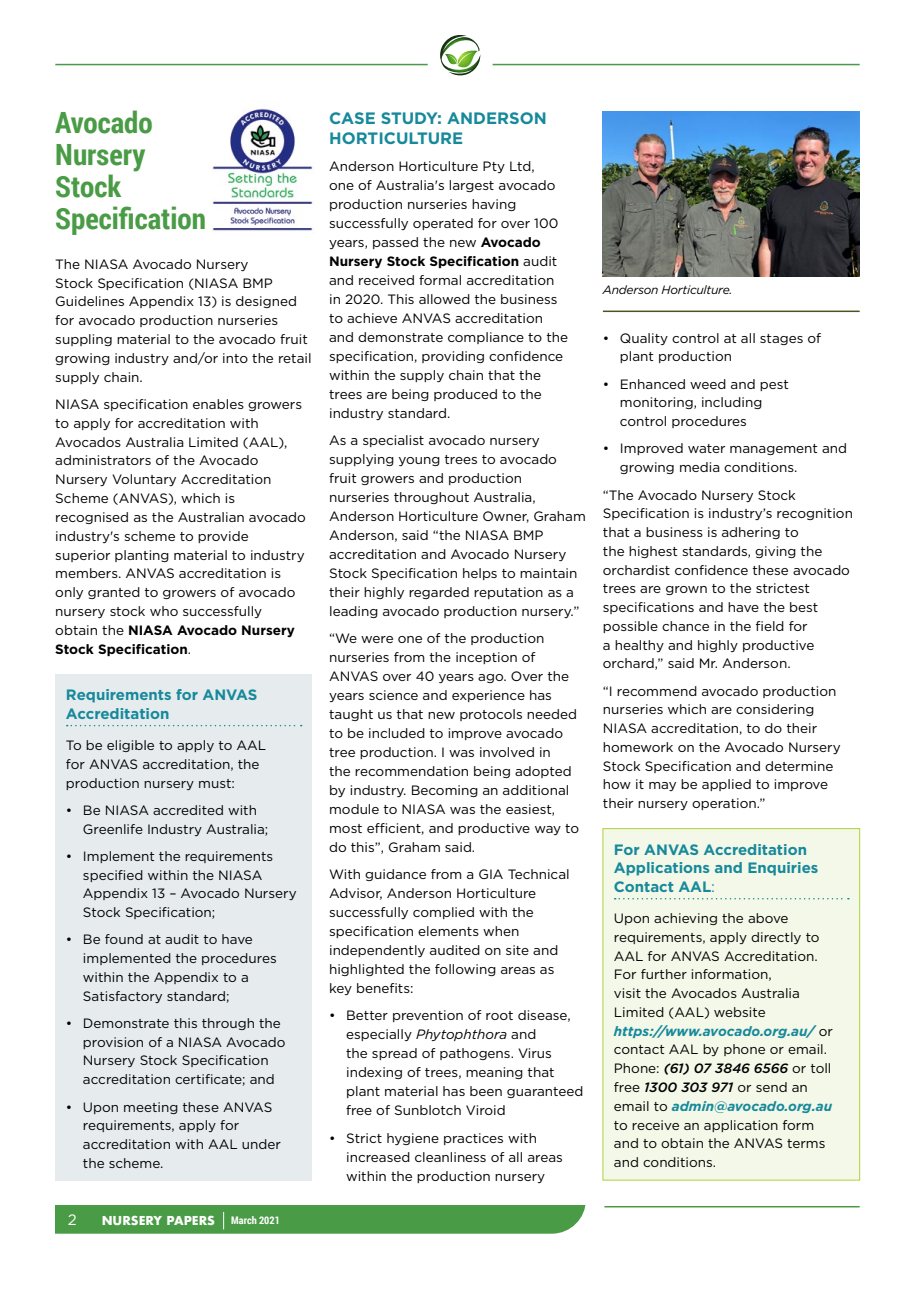
<style>
.page{position:relative;width:915px;height:1289px;background:#fff}
.page>*{position:absolute;margin:0;border:0;box-sizing:border-box;transform-origin:0 0}
.t1{font:700 29.25px/32px "Roboto Condensed";color:#4a9b45}
.t2{font:700 16.5px/19.6px "Gotham";color:#16899b}
.t3{font:700 15px/18.3px "Gotham";color:#16899b}
.t4{font:15px "Gotham";color:#fff}
.t5{font:13.5px/18.8px "Gotham";color:#000}
.t6{font:italic 12px "Gotham";letter-spacing:-.02em;color:#000}
.t7{font:700 12px "Futura";color:#fff}
.t8{font:700 10.5px "Roboto Condensed";color:#fff}
.s1{font-weight:700}
.s2{font-style:italic}
.s3{font-weight:400}
.s4{font-weight:700;font-style:italic;color:#16899b}
.s5{font-weight:500;font-style:italic}
</style>
<div class="page">
<hr style="left:492px;top:64px;width:367px;height:1px;background:#4a9b45">
<hr style="left:55px;top:64px;width:372px;height:1px;background:#4a9b45">
<svg style="left:440px;top:35px;width:40px;height:40px"></svg>
<div style="left:55px;top:674px;width:257px;height:506px;background:#e6ecee"></div>
<svg style="left:67px;top:725px;width:234px;height:1px"></svg>
<div style="left:602px;top:828px;width:257px;height:352px;background:#f4f8e9"></div>
<svg style="left:614px;top:898px;width:234px;height:1px"></svg>
<hr style="left:604px;top:1205px;width:255px;height:2px;background:#4a9b45">
<div style="left:55px;top:1205px;width:530px;height:28px;background:#4a9b45"></div>
<img style="left:602px;top:112px;width:257px;height:164px">
<img style="left:212px;top:108px;width:101px;height:123px">
<hr style="left:602px;top:310px;width:257px;height:2px;background:#4c5424">
<h1 class="t1" style="left:55px;top:105px;width:152px">Avocado<br>Nursery<br>Stock<br>Specification</h1>
<p class="t5" style="left:55px;top:254px;width:258px">The NIASA Avocado Nursery<br>Stock Specification (NIASA BMP<br>Guidelines Appendix 13) is designed for avocado production nurseries suppling material to the avocado fruit growing industry and/or into the retail supply chain.</p>
<p class="t5" style="left:55px;top:394px;width:252px">NIASA specification enables growers to apply for accreditation with<br>Avocados Australia Limited (AAL), administrators of the Avocado<br>Nursery Voluntary Accreditation<br>Scheme (ANVAS), which is recognised as the Australian avocado industry's scheme to provide superior planting material to industry members. ANVAS accreditation is only granted to growers of avocado nursery stock who successfully obtain the <span class="s1">NIASA Avocado Nursery<br>Stock Specification</span>.</p>
<p class="t3" style="left:66px;top:684px;width:193px;line-height:18.8px">Requirements for ANVAS<br>Accreditation</p>
<p class="t5" style="left:66px;top:735px;width:201px">To be eligible to apply to AAL for ANVAS accreditation, the production nursery must:</p>
<p class="t5" style="left:83px;top:800px;width:187px;text-indent:-17px">• Be NIASA accredited with<br>Greenlife Industry Australia;</p>
<p class="t5" style="left:83px;top:846px;width:215px;text-indent:-17px">• Implement the requirements specified within the NIASA<br>Appendix 13 – Avocado Nursery<br>Stock Specification;</p>
<p class="t5" style="left:83px;top:930px;width:195px;text-indent:-17px">• Be found at audit to have implemented the procedures within the Appendix to a<br>Satisfactory standard;</p>
<p class="t5" style="left:83px;top:1013px;width:204px;text-indent:-17px">• Demonstrate this through the provision of a NIASA Avocado<br>Nursery Stock Specification accreditation certificate; and</p>
<p class="t5" style="left:83px;top:1097px;width:199px;text-indent:-17px">• Upon meeting these ANVAS requirements, apply for accreditation with AAL under the scheme.</p>
<p class="t4" style="left:68px;top:1211px;width:10px">2</p>
<p class="t7" style="left:102px;top:1211px;width:115px">NURSERY PAPERS</p>
<p class="t8" style="left:231px;top:1212px;width:50px">March 2021</p>
<p class="t2" style="left:329px;top:108px;width:219px">CASE STUDY: ANDERSON<br>HORTICULTURE</p>
<p class="t5" style="left:329px;top:156px;width:240px">Anderson Horticulture Pty Ltd,<br>one of Australia's largest avocado production nurseries having successfully operated for over 100 years, passed the new <span class="s1">Avocado<br>Nursery Stock Specification</span> audit and received formal accreditation in 2020. This allowed the business to achieve ANVAS accreditation and demonstrate compliance to the specification, providing confidence within the supply chain that the trees are being produced to the industry standard.</p>
<p class="t5" style="left:329px;top:430px;width:258px">As a specialist avocado nursery supplying young trees to avocado fruit growers and production nurseries throughout Australia, Anderson Horticulture Owner, Graham Anderson, said “the NIASA BMP accreditation and Avocado Nursery Stock Specification helps to maintain their highly regarded reputation as a leading avocado production nursery.”</p>
<p class="t5" style="left:329px;top:628px;width:251px">“We were one of the production nurseries from the inception of<br>ANVAS over 40 years ago. Over the years science and experience has taught us that new protocols needed to be included to improve avocado tree production. I was involved in<br>the recommendation being adopted by industry. Becoming an additional module to NIASA was the easiest, most efficient, and productive way to do this”, Graham said.</p>
<p class="t5" style="left:329px;top:864px;width:242px">With guidance from a GIA Technical<br>Advisor, Anderson Horticulture successfully complied with the specification elements when independently audited on site and highlighted the following areas as key benefits:</p>
<p class="t5" style="left:346px;top:1006px;width:239px;text-indent:-17px">• Better prevention of root disease, especially <span class="s2">Phytophthora</span> and<br>the spread of pathogens. Virus indexing of trees, meaning that plant material has been guaranteed free of Sunblotch Viroid</p>
<p class="t5" style="left:346px;top:1128px;width:218px;text-indent:-17px">• Strict hygiene practices with increased cleanliness of all areas within the production nursery</p>
<p class="t6" style="left:602px;top:283px;width:131px">Anderson Horticulture.</p>
<p class="t5" style="left:619px;top:328px;width:203px;text-indent:-17px">• Quality control at all stages of plant production</p>
<p class="t5" style="left:619px;top:374px;width:170px;text-indent:-17px">• Enhanced weed and pest monitoring, including control procedures</p>
<p class="t5" style="left:619px;top:439px;width:229px;text-indent:-17px">• Improved water management and growing media conditions.</p>
<p class="t5" style="left:602px;top:485px;width:251px">“The Avocado Nursery Stock<br>Specification is industry’s recognition that a business is adhering to<br>the highest standards, giving the orchardist confidence these avocado trees are grown to the strictest specifications and have the best possible chance in the field for<br>a healthy and highly productive orchard,” said Mr. Anderson.</p>
<p class="t5" style="left:602px;top:681px;width:239px">“I recommend avocado production nurseries which are considering<br>NIASA accreditation, to do their homework on the Avocado Nursery<br>Stock Specification and determine how it may be applied to improve their nursery operation.”</p>
<p class="t3" style="left:613px;top:840px;width:206px">For ANVAS Accreditation<br>Applications and Enquiries<br>Contact AAL<span class="s3">:</span></p>
<p class="t5" style="left:613px;top:908px;width:220px">Upon achieving the above requirements, apply directly to<br>AAL for ANVAS Accreditation.<br>For further information,<br>visit the Avocados Australia<br>Limited (AAL) website <span class="s4">https://www.avocado.org.au/</span> or contact AAL by phone or email.<br>Phone: <span class="s5">(61) 07 3846 6566</span> or toll free <span class="s5">1300 303 971</span> or send an email to <span class="s4">admin@avocado.org.au </span>to receive an application form and to obtain the ANVAS terms and conditions.</p>
</div>
